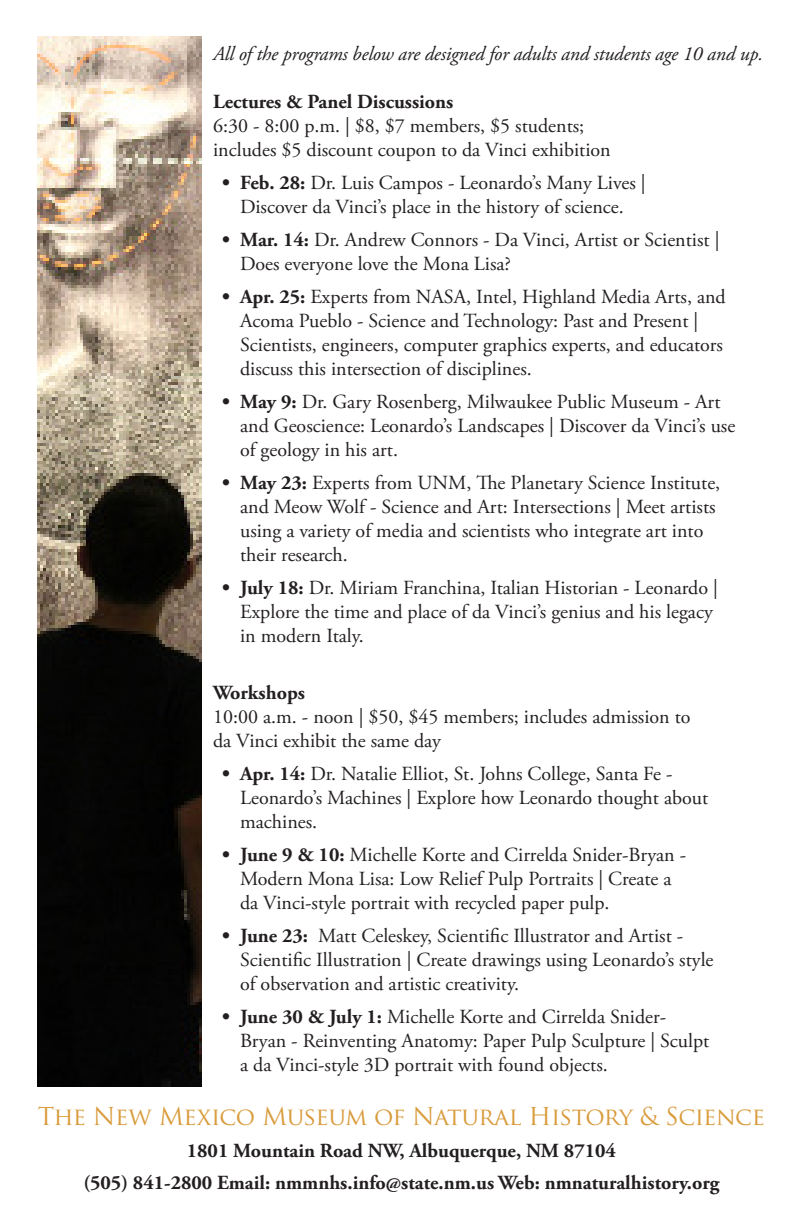
<style>
.page{position:relative;width:792px;height:1224px;background:#fff}
.page>*{position:absolute;margin:0;border:0;box-sizing:border-box;transform-origin:0 0}
.t1{font:24px "Trajan Pro";letter-spacing:-.02em;color:#d99b3b}
.t2{font:20px/24px "Adobe Garamond Pro";color:#231f20}
.t3{font:700 20px "Adobe Garamond Pro";color:#231f20}
.t4{font:italic 20px "Adobe Garamond Pro";letter-spacing:-.01em;color:#231f20}
.s1{font-weight:700}
</style>
<div class="page">
<img style="left:37px;top:37px;width:165px;height:1050px">
<p class="t4" style="left:213px;top:42px;width:552px">All of the programs below are designed for adults and students age 10 and up.</p>
<p class="t3" style="left:213px;top:90px;width:242px">Lectures &amp; Panel Discussions</p>
<p class="t2" style="left:213px;top:114px;width:399px">6:30 - 8:00 p.m. | $8, $7 members, $5 students; includes $5 discount coupon to da Vinci exhibition</p>
<p class="t2" style="left:222px;top:171px;width:425px;text-align:center"><span class="s1">• Feb. 28:</span> Dr. Luis Campos - Leonardo’s Many Lives |<br>Discover da Vinci’s place in the history of science.</p>
<p class="t2" style="left:240px;top:228px;width:481px;text-indent:-18px"><span class="s1">• Mar. 14:</span> Dr. Andrew Connors - Da Vinci, Artist or Scientist |<br>Does everyone love the Mona Lisa?</p>
<p class="t2" style="left:240px;top:285px;width:487px;text-indent:-18px"><span class="s1">• Apr. 25:</span> Experts from NASA, Intel, Highland Media Arts, and Acoma Pueblo - Science and Technology: Past and Present | Scientists, engineers, computer graphics experts, and educators discuss this intersection of disciplines.</p>
<p class="t2" style="left:240px;top:390px;width:497px;text-indent:-18px"><span class="s1">• May 9:</span> Dr. Gary Rosenberg, Milwaukee Public Museum - Art and Geoscience: Leonardo’s Landscapes | Discover da Vinci’s use of geology in his art.</p>
<p class="t2" style="left:240px;top:471px;width:482px;text-indent:-18px"><span class="s1">• May 23:</span> Experts from UNM, The Planetary Science Institute, and Meow Wolf - Science and Art: Intersections | Meet artists using a variety of media and scientists who integrate art into their research.</p>
<p class="t2" style="left:240px;top:576px;width:479px;text-indent:-18px"><span class="s1">• July 18:</span> Dr. Miriam Franchina, Italian Historian - Leonardo |<br>Explore the time and place of da Vinci’s genius and his legacy in modern Italy.</p>
<p class="t3" style="left:213px;top:681px;width:93px">Workshops</p>
<p class="t2" style="left:213px;top:705px;width:479px">10:00 a.m. - noon | $50, $45 members; includes admission to da Vinci exhibit the same day</p>
<p class="t2" style="left:240px;top:762px;width:470px;text-indent:-18px"><span class="s1">• Apr. 14:</span> Dr. Natalie Elliot, St. Johns College, Santa Fe -<br>Leonardo’s Machines | Explore how Leonardo thought about machines.</p>
<p class="t2" style="left:240px;top:843px;width:448px;text-indent:-18px"><span class="s1">• June 9 &amp; 10:</span> Michelle Korte and Cirrelda Snider-Bryan -<br>Modern Mona Lisa: Low Relief Pulp Portraits | Create a da Vinci-style portrait with recycled paper pulp.</p>
<p class="t2" style="left:240px;top:924px;width:475px;text-indent:-18px"><span class="s1">• June 23:</span> Matt Celeskey, Scientific Illustrator and Artist -<br>Scientific Illustration | Create drawings using Leonardo’s style of observation and artistic creativity.</p>
<p class="t2" style="left:240px;top:1005px;width:471px;text-indent:-18px"><span class="s1">• June 30 &amp; July 1:</span> Michelle Korte and Cirrelda Snider-<br>Bryan - Reinventing Anatomy: Paper Pulp Sculpture | Sculpt a da Vinci-style 3D portrait with found objects.</p>
<p class="t1" style="left:38px;top:1101px;width:728px">The New Mexico Museum of Natural History &amp; Science</p>
<p class="t3" style="left:187px;top:1139px;width:431px">1801 Mountain Road NW, Albuquerque, NM 87104</p>
<p class="t3" style="left:83px;top:1171px;width:638px">(505) 841-2800 Email: nmmnhs.info@state.nm.us Web: nmnaturalhistory.org</p>
</div>
